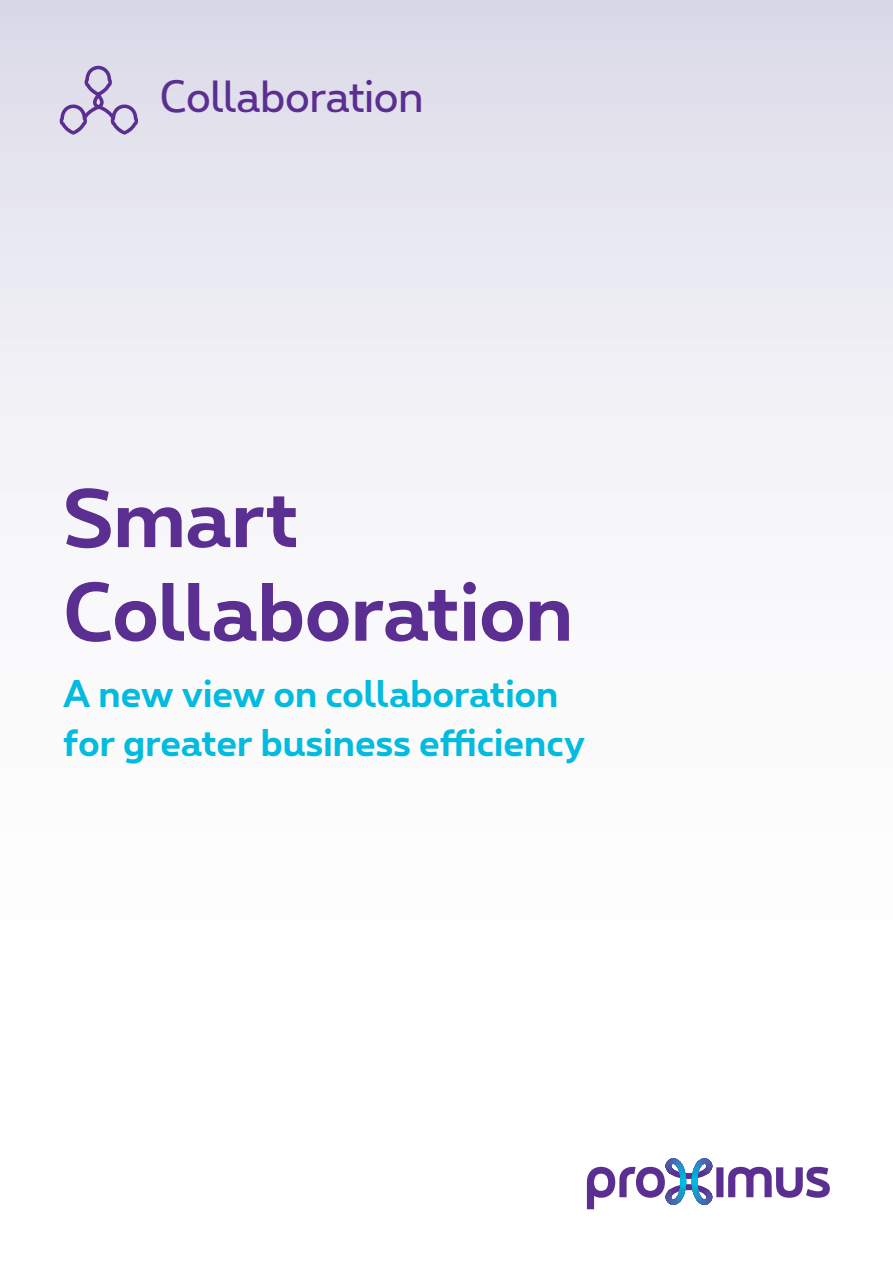
<style>
.page{position:relative;width:893px;height:1263px;background:#fff}
.page>*{position:absolute;margin:0;border:0;box-sizing:border-box;transform-origin:0 0}
.t1{font:700 78px/93.6px "Proximus";letter-spacing:-.01em;color:#5b2e91}
.t2{font:42px "Proximus";letter-spacing:-.005em;color:#5b2e91}
.t3{font:700 36px/49.5px "Proximus";letter-spacing:-.005em;color:#02bbdf}
</style>
<div class="page">
<div style="left:0;top:0;width:893px;height:1263px;background:linear-gradient(to bottom,#e3e2ed,#fff)"></div>
<svg style="left:587px;top:1158px;width:243px;height:51px"></svg>
<svg style="left:60px;top:66px;width:78px;height:69px;background:#c7bdd9"></svg>
<p class="t2" style="left:160px;top:67px;width:265px">Collaboration</p>
<h1 class="t1" style="left:63px;top:466px;width:511px">Smart<br>Collaboration</h1>
<p class="t3" style="left:63px;top:666px;width:524px">A new view on collaboration for greater business efficiency</p>
</div>
